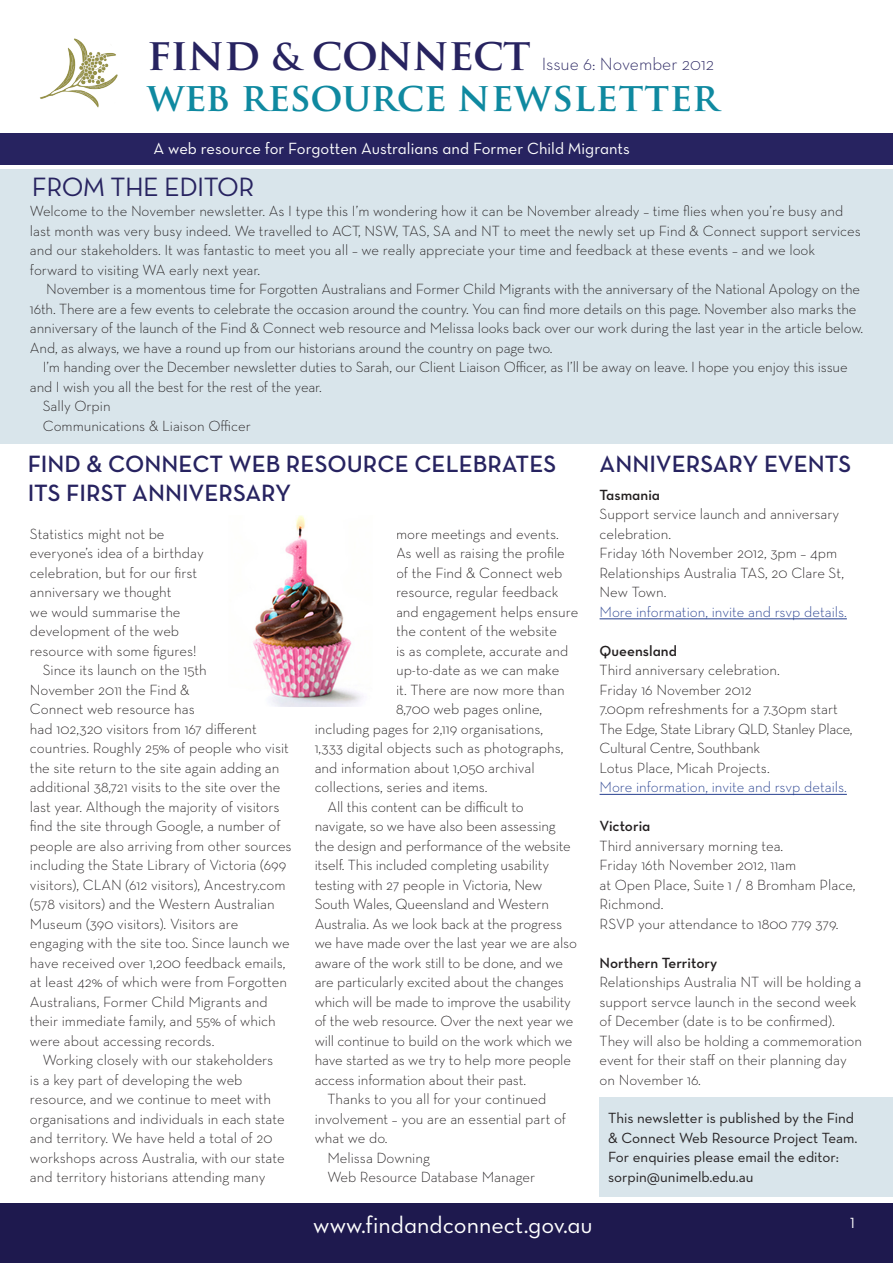
<style>
.page{position:relative;width:893px;height:1263px;background:#fff}
.page>*{position:absolute;margin:0;border:0;box-sizing:border-box;transform-origin:0 0}
.t1{font:700 43.5px "Trajan Pro";color:#272360}
.t2{font:700 39px "Trajan Pro";color:#0f89a0}
.t3{font:27px "Neutra Text Book Alt";letter-spacing:-.02em;color:#272360}
.t4{font:24px/28.8px "Neutra Text Demi Alt";color:#272360}
.t5{font:24px "Neutra Text Book Alt";color:#fff}
.t6{font:300 18px "Neutra Text";color:#272360}
.t7{font:16.5px "Neutra Text Book Alt";color:#fff}
.t8{font:300 15px/19.5px "Neutra Text";color:#231f20}
.t9{font:15px/19.5px "Neutra Text";color:#231f20}
.t10{font:300 15px "Neutra Text";color:#253f8e}
.t11{font:15px "Neutra Text Demi Alt";color:#231f20}
.t12{font:15px "Neutra Text Book Alt";color:#fff}
.s1{font-size:36px}
</style>
<div class="page">
<div style="left:0;top:1203px;width:893px;height:60px;background:#1e194e"></div>
<img style="left:11px;top:38px;width:125px;height:96px">
<div style="left:0;top:134px;width:893px;height:31px;background:#272360"></div>
<div style="left:0;top:169px;width:893px;height:274px;background:#d9e5eb"></div>
<div style="left:600px;top:1097px;width:293px;height:100px;background:#d9e5eb"></div>
<hr style="left:600px;top:619px;width:247px;height:1px;background:#253f8e">
<hr style="left:600px;top:794px;width:247px;height:1px;background:#253f8e">
<img style="left:253px;top:515px;width:111px;height:191px">
<h1 class="t1" style="left:147px;top:27px;width:385px">FIND <span class="s1">&amp;</span> CONNECT</h1>
<p class="t6" style="left:542px;top:53px;width:174px">Issue 6: November 2012</p>
<h2 class="t2" style="left:147px;top:72px;width:576px">WEB RESOURCE NEWSLETTER</h2>
<p class="t7" style="left:154px;top:138px;width:478px">A web resource for Forgotten Australians and Former Child Migrants</p>
<h3 class="t3" style="left:32px;top:171px;width:224px">from the editor</h3>
<p class="t8" style="left:30px;top:201px;width:832px">Welcome to the November newsletter. As I type this I’m wondering how it can be November already – time flies when you’re busy and last month was very busy indeed. We travelled to ACT, NSW, TAS, SA and NT to meet the newly set up Find &amp; Connect support services and our stakeholders. It was fantastic to meet you all – we really appreciate your time and feedback at these events – and we look forward to visiting WA early next year.</p>
<p class="t8" style="left:30px;top:279px;width:835px;text-indent:16px">November is a momentous time for Forgotten Australians and Former Child Migrants with the anniversary of the National Apology on the 16th. There are a few events to celebrate the occasion around the country. You can find more details on this page. November also marks the anniversary of the launch of the Find &amp; Connect web resource and Melissa looks back over our work during the last year in the article below.<br>And, as always, we have a round up from our historians around the country on page two.</p>
<p class="t8" style="left:43px;top:357px;width:806px">I’m handing over the December newsletter duties to Sarah, our Client Liaison Officer, as I’ll be away on leave. I hope you enjoy this issue</p>
<p class="t8" style="left:30px;top:376px;width:293px">and I wish you all the best for the rest of the year.</p>
<p class="t8" style="left:43px;top:396px;width:69px">Sally Orpin</p>
<p class="t8" style="left:43px;top:415px;width:210px">Communications &amp; Liaison Officer</p>
<h3 class="t4" style="left:28px;top:449px;width:530px">FIND &amp; CONNECT WEB RESOURCE CELEBRATES<br>ITS FIRST ANNIVERSARY</h3>
<p class="t8" style="left:30px;top:524px;width:136px">Statistics might not be</p>
<p class="t8" style="left:30px;top:543px;width:175px">everyone’s idea of a birthday</p>
<p class="t8" style="left:30px;top:563px;width:169px">celebration, but for our first</p>
<p class="t8" style="left:30px;top:582px;width:143px">anniversary we thought</p>
<p class="t8" style="left:30px;top:602px;width:152px">we would summarise the</p>
<p class="t8" style="left:30px;top:621px;width:151px">development of the web</p>
<p class="t8" style="left:30px;top:641px;width:168px">resource with some figures!</p>
<p class="t8" style="left:43px;top:660px;width:166px">Since its launch on the 15th</p>
<p class="t8" style="left:30px;top:680px;width:161px">November 2011 the Find &amp;</p>
<p class="t8" style="left:30px;top:699px;width:166px">Connect web resource has</p>
<p class="t8" style="left:30px;top:719px;width:228px">had 102,320 visitors from 167 different</p>
<p class="t8" style="left:30px;top:738px;width:260px">countries. Roughly 25% of people who visit</p>
<p class="t8" style="left:30px;top:758px;width:251px">the site return to the site again adding an</p>
<p class="t8" style="left:30px;top:777px;width:252px">additional 38,721 visits to the site over the</p>
<p class="t8" style="left:30px;top:797px;width:251px">last year. Although the majority of visitors</p>
<p class="t8" style="left:30px;top:816px;width:252px">find the site through Google, a number of</p>
<p class="t8" style="left:30px;top:836px;width:263px">people are also arriving from other sources</p>
<p class="t8" style="left:30px;top:855px;width:258px">including the State Library of Victoria (699</p>
<p class="t8" style="left:30px;top:875px;width:257px">visitors), CLAN (612 visitors), Ancestry.com</p>
<p class="t8" style="left:30px;top:894px;width:246px">(578 visitors) and the Western Australian</p>
<p class="t8" style="left:30px;top:914px;width:210px">Museum (390 visitors). Visitors are</p>
<p class="t8" style="left:30px;top:933px;width:261px">engaging with the site too. Since launch we</p>
<p class="t8" style="left:30px;top:953px;width:257px">have received over 1,200 feedback emails,</p>
<p class="t8" style="left:30px;top:972px;width:259px">at least 42% of which were from Forgotten</p>
<p class="t8" style="left:30px;top:992px;width:239px">Australians, Former Child Migrants and</p>
<p class="t8" style="left:30px;top:1011px;width:247px">their immediate family, and 55% of which</p>
<p class="t8" style="left:30px;top:1031px;width:186px">were about accessing records.</p>
<p class="t8" style="left:43px;top:1050px;width:232px">Working closely with our stakeholders</p>
<p class="t8" style="left:30px;top:1070px;width:214px">is a key part of developing the web</p>
<p class="t8" style="left:30px;top:1089px;width:242px">resource, and we continue to meet with</p>
<p class="t8" style="left:30px;top:1109px;width:256px">organisations and individuals in each state</p>
<p class="t8" style="left:30px;top:1128px;width:244px">and territory. We have held a total of 20</p>
<p class="t8" style="left:30px;top:1148px;width:256px">workshops across Australia, with our state</p>
<p class="t8" style="left:30px;top:1167px;width:237px">and territory historians attending many</p>
<p class="t8" style="left:396px;top:524px;width:164px">more meetings and events.</p>
<p class="t8" style="left:396px;top:543px;width:170px">As well as raising the profile</p>
<p class="t8" style="left:396px;top:563px;width:168px">of the Find &amp; Connect web</p>
<p class="t8" style="left:396px;top:582px;width:164px">resource, regular feedback</p>
<p class="t8" style="left:396px;top:602px;width:184px">and engagement helps ensure</p>
<p class="t8" style="left:396px;top:621px;width:162px">the content of the website</p>
<p class="t8" style="left:396px;top:641px;width:174px">is as complete, accurate and</p>
<p class="t8" style="left:396px;top:660px;width:165px">up-to-date as we can make</p>
<p class="t8" style="left:396px;top:680px;width:170px">it. There are now more than</p>
<p class="t8" style="left:396px;top:699px;width:148px">8,700 web pages online,</p>
<p class="t8" style="left:315px;top:719px;width:230px">including pages for 2,119 organisations,</p>
<p class="t8" style="left:315px;top:738px;width:250px">1,333 digital objects such as photographs,</p>
<p class="t8" style="left:315px;top:758px;width:222px">and information about 1,050 archival</p>
<p class="t8" style="left:315px;top:777px;width:174px">collections, series and items.</p>
<p class="t8" style="left:327px;top:797px;width:198px">All this content can be difficult to</p>
<p class="t8" style="left:315px;top:816px;width:243px">navigate, so we have also been assessing</p>
<p class="t8" style="left:315px;top:836px;width:258px">the design and performance of the website</p>
<p class="t8" style="left:315px;top:855px;width:236px">itself. This included completing usability</p>
<p class="t8" style="left:315px;top:875px;width:229px">testing with 27 people in Victoria, New</p>
<p class="t8" style="left:315px;top:894px;width:236px">South Wales, Queensland and Western</p>
<p class="t8" style="left:315px;top:914px;width:249px">Australia. As we look back at the progress</p>
<p class="t8" style="left:315px;top:933px;width:264px">we have made over the last year we are also</p>
<p class="t8" style="left:315px;top:953px;width:250px">aware of the work still to be done, and we</p>
<p class="t8" style="left:315px;top:972px;width:251px">are particularly excited about the changes</p>
<p class="t8" style="left:315px;top:992px;width:258px">which will be made to improve the usability</p>
<p class="t8" style="left:315px;top:1011px;width:260px">of the web resource. Over the next year we</p>
<p class="t8" style="left:315px;top:1031px;width:259px">will continue to build on the work which we</p>
<p class="t8" style="left:315px;top:1050px;width:258px">have started as we try to help more people</p>
<p class="t8" style="left:315px;top:1070px;width:213px">access information about their past.</p>
<p class="t8" style="left:327px;top:1089px;width:220px">Thanks to you all for your continued</p>
<p class="t8" style="left:315px;top:1109px;width:253px">involvement – you are an essential part of</p>
<p class="t8" style="left:315px;top:1128px;width:74px">what we do.</p>
<p class="t8" style="left:327px;top:1148px;width:104px">Melissa Downing</p>
<p class="t8" style="left:327px;top:1167px;width:209px">Web Resource Database Manager</p>
<h3 class="t4" style="left:600px;top:449px;width:253px">ANNIVERSARY EVENTS</h3>
<p class="t11" style="left:600px;top:485px;width:62px">TASMANIA</p>
<p class="t8" style="left:600px;top:504px;width:246px">Support service launch and anniversary celebration.<br>Friday 16th November 2012, 3pm – 4pm<br>Relationships Australia TAS, 20 Clare St,<br>New Town.</p>
<p class="t10" style="left:600px;top:603px;width:249px">More information, invite and rsvp details.</p>
<p class="t11" style="left:600px;top:641px;width:79px">QUEENSLAND</p>
<p class="t8" style="left:600px;top:660px;width:255px">Third anniversary celebration.<br>Friday 16 November 2012<br>7.00pm refreshments for a 7.30pm start<br>The Edge, State Library QLD, Stanley Place,<br>Cultural Centre, Southbank<br>Lotus Place, Micah Projects.</p>
<p class="t10" style="left:600px;top:778px;width:249px">More information, invite and rsvp details.</p>
<p class="t11" style="left:600px;top:817px;width:52px">VICTORIA</p>
<p class="t8" style="left:600px;top:836px;width:257px">Third anniversary morning tea.<br>Friday 16th November 2012, 11am<br>at Open Place, Suite 1 / 8 Bromham Place,<br>Richmond.<br>RSVP your attendance to 1800 779 379.</p>
<p class="t11" style="left:600px;top:953px;width:119px">NORTHERN TERRITORY</p>
<p class="t8" style="left:600px;top:972px;width:264px">Relationships Australia NT will be holding a support servce launch in the second week of December (date is to be confirmed).<br>They will also be holding a commemoration event for their staff on their planning day on November 16.</p>
<p class="t9" style="left:608px;top:1108px;width:251px">This newsletter is published by the Find &amp; Connect Web Resource Project Team.<br>For enquiries please email the editor: sorpin@unimelb.edu.au</p>
<h3 class="t5" style="left:313px;top:1210px;width:281px">www.findandconnect.gov.au</h3>
<p class="t12" style="left:850px;top:1214px;width:6px">1</p>
</div>
